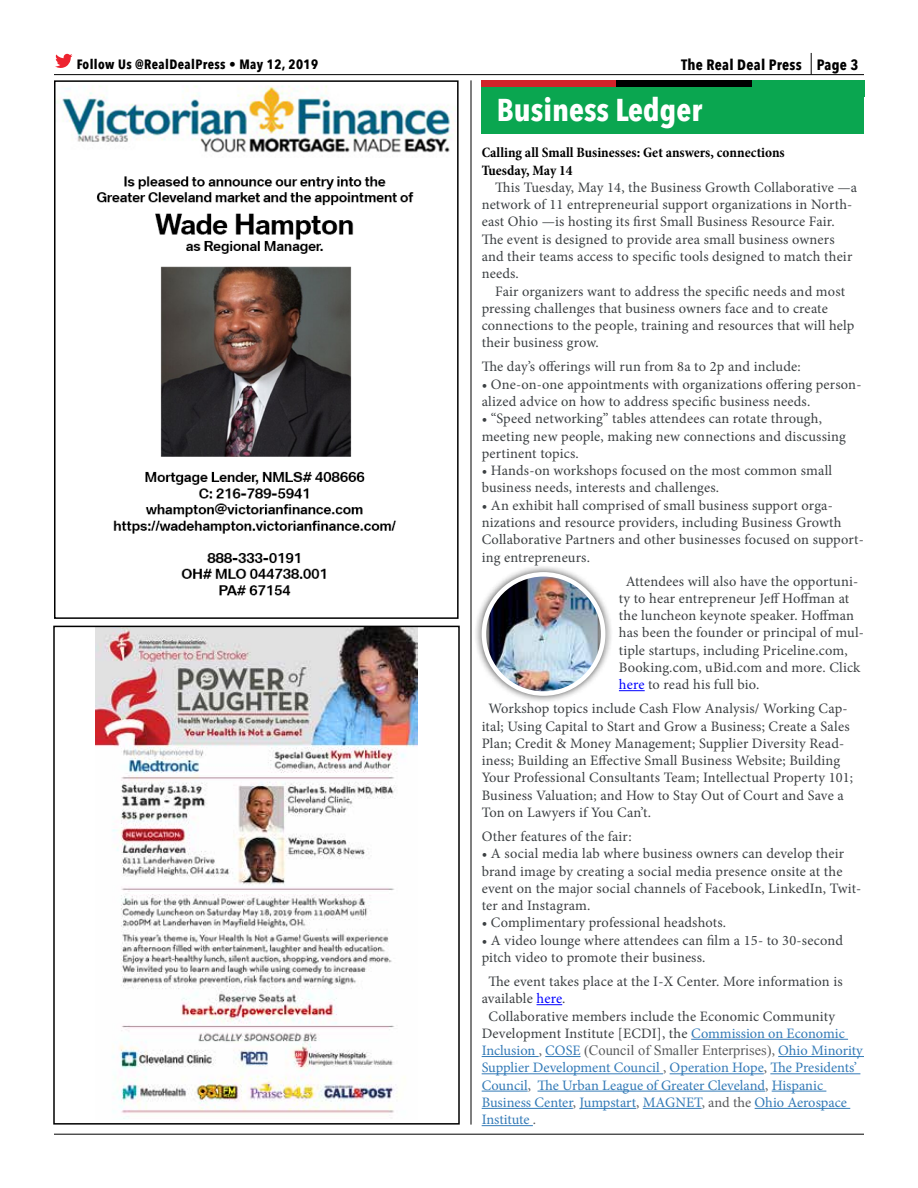
<style>
.page{position:relative;width:918px;height:1188px;background:#fff}
.page>*{position:absolute;margin:0;border:0;box-sizing:border-box;transform-origin:0 0}
.t1{font:700 31.5px "Avenir Next Condensed";color:#fff}
.t2{font:700 15px "Avenir Next Condensed";letter-spacing:.015em;color:#000}
.t3{font:14.4px/17.2px "Minion Pro";letter-spacing:.01em;color:#3c4043}
.t4{font:14.4px/17.2px "Minion Pro";color:#337ab7}
.t5{font:700 condensed 14.4px/17.2px "Minion Pro";color:#000}
.t6{font:14.4px "Times New Roman";color:#5a5b5d}
.t7{font:700 13.5px "Avenir Next Condensed";letter-spacing:.03em;color:#000}
.s1{color:#00f}
.s2{color:#337ab7}
.s3{font-family:"Minion Pro";color:#337ab7}
.s4{font-family:"Minion Pro"}
.s5{color:#5a5b5d}
</style>
<div class="page">
<hr style="left:54px;top:74px;width:810px;height:1px;background:#000">
<hr style="left:54px;top:1134px;width:810px;height:1px;background:#000">
<svg style="left:811px;top:53px;width:1px;height:21px"></svg>
<svg style="left:55px;top:54px;width:17px;height:14px"></svg>
<img style="left:57px;top:85px;width:399px;height:511px">
<div style="left:54px;top:80px;width:405px;height:539px;border:2px solid #000"></div>
<div style="left:482px;top:85px;width:382px;height:49px;background:#0aa650"></div>
<div style="left:482px;top:81px;width:156px;height:6px;background:#d2232a"></div>
<div style="left:616px;top:81px;width:144px;height:6px;background:#000"></div>
<div style="left:752px;top:80px;width:112px;height:17px;background:#0aa650"></div>
<hr style="left:471px;top:80px;width:1px;height:1045px;background:#000">
<svg style="left:619px;top:690px;width:26px;height:1px"></svg>
<svg style="left:537px;top:1004px;width:25px;height:1px"></svg>
<hr style="left:691px;top:1039px;width:157px;height:1px;background:#337ab7">
<hr style="left:482px;top:1056px;width:57px;height:1px;background:#337ab7">
<hr style="left:545px;top:1056px;width:36px;height:1px;background:#337ab7">
<hr style="left:778px;top:1056px;width:86px;height:1px;background:#337ab7">
<hr style="left:482px;top:1073px;width:181px;height:1px;background:#337ab7">
<hr style="left:670px;top:1073px;width:94px;height:1px;background:#337ab7">
<hr style="left:770px;top:1073px;width:90px;height:1px;background:#337ab7">
<hr style="left:482px;top:1091px;width:46px;height:1px;background:#337ab7">
<hr style="left:538px;top:1091px;width:227px;height:1px;background:#337ab7">
<hr style="left:772px;top:1091px;width:54px;height:1px;background:#337ab7">
<hr style="left:482px;top:1108px;width:91px;height:1px;background:#337ab7">
<hr style="left:579px;top:1108px;width:57px;height:1px;background:#337ab7">
<hr style="left:643px;top:1108px;width:59px;height:1px;background:#337ab7">
<hr style="left:755px;top:1108px;width:95px;height:1px;background:#337ab7">
<hr style="left:482px;top:1125px;width:51px;height:1px;background:#337ab7">
<div style="left:473px;top:564px;width:140px;height:140px;background:#000;opacity:.75"></div>
<img style="left:489px;top:574px;width:109px;height:120px">
<div style="left:482px;top:572px;width:123px;height:124px;border:4px solid #fff;border-radius:50%"></div>
<img style="left:95px;top:629px;width:323px;height:490px">
<div style="left:53px;top:626px;width:407px;height:499px;border:2px solid #000"></div>
<p class="t7" style="left:77px;top:56px;width:243px">Follow Us @RealDealPress • May 12, 2019</p>
<p class="t2" style="left:681px;top:55px;width:179px">The Real Deal Press Page 3</p>
<h1 class="t1" style="left:497px;top:91px;width:207px">Business Ledger</h1>
<p class="t5" style="left:482px;top:144px;width:305px">Calling all Small Businesses: Get answers, connections<br>Tuesday, May 14</p>
<p class="t3" style="left:482px;top:179px;width:377px;text-indent:13px">This Tuesday, May 14, the Business Growth Collaborative —a network of 11 entrepreneurial support organizations in North&shy;east Ohio —is hosting its first Small Business Resource Fair.<br>The event is designed to provide area small business owners and their teams access to specific tools designed to match their needs.</p>
<p class="t3" style="left:482px;top:282px;width:374px;text-indent:13px">Fair organizers want to address the specific needs and most pressing challenges that business owners face and to create connections to the people, training and resources that will help their business grow.</p>
<p class="t3" style="left:482px;top:358px;width:321px">The day’s offerings will run from 8a to 2p and include:</p>
<p class="t3" style="left:482px;top:376px;width:381px">• One-on-one appointments with organizations offering person&shy;alized advice on how to address specific business needs.</p>
<p class="t3" style="left:482px;top:410px;width:366px">• “Speed networking” tables attendees can rotate through, meeting new people, making new connections and discussing pertinent topics.</p>
<p class="t3" style="left:482px;top:462px;width:352px">• Hands-on workshops focused on the most common small business needs, interests and challenges.</p>
<p class="t3" style="left:482px;top:497px;width:384px">• An exhibit hall comprised of small business support orga&shy;nizations and resource providers, including Business Growth Collaborative Partners and other businesses focused on support&shy;ing entrepreneurs.</p>
<p class="t3" style="left:619px;top:572px;width:247px;text-indent:7px">Attendees will also have the opportuni&shy;ty to hear entrepreneur Jeff Hoffman at the luncheon keynote speaker. Hoffman has been the founder or principal of mul&shy;tiple startups, including Priceline.com, Booking.com, uBid.com and more. Click <span class="s1">here</span> to read his full bio.</p>
<p class="t3" style="left:482px;top:700px;width:373px;text-indent:7px">Workshop topics include Cash Flow Analysis/ Working Cap&shy;ital; Using Capital to Start and Grow a Business; Create a Sales Plan; Credit &amp; Money Management; Supplier Diversity Read&shy;iness; Building an Effective Small Business Website; Building Your Professional Consultants Team; Intellectual Property 101; Business Valuation; and How to Stay Out of Court and Save a Ton on Lawyers if You Can’t.</p>
<p class="t3" style="left:482px;top:828px;width:152px">Other features of the fair:</p>
<p class="t3" style="left:482px;top:845px;width:381px">• A social media lab where business owners can develop their brand image by creating a social media presence onsite at the event on the major social channels of Facebook, LinkedIn, Twit&shy;ter and Instagram.</p>
<p class="t3" style="left:482px;top:914px;width:246px">• Complimentary professional headshots.</p>
<p class="t3" style="left:482px;top:932px;width:363px">• A video lounge where attendees can film a 15- to 30-second pitch video to promote their business.</p>
<p class="t3" style="left:488px;top:973px;width:356px">The event takes place at the I-X Center. More information is</p>
<p class="t3" style="left:482px;top:990px;width:85px">available <span class="s1">here</span>.</p>
<p class="t3" style="left:488px;top:1007px;width:348px">Collaborative members include the Economic Community</p>
<p class="t3" style="left:482px;top:1025px;width:365px">Development Institute [ECDI], the <span class="s2">Commission on Economic</span></p>
<p class="t6" style="left:482px;top:1041px;width:383px"><span class="s3">Inclusion</span> <span class="s4">,</span> <span class="s3">COSE</span> (Council of Smaller Enterprises)<span class="s4">,</span> <span class="s3">Ohio Minority</span></p>
<p class="t4" style="left:482px;top:1059px;width:377px">Supplier Development Council <span class="s5">,</span> Operation Hope<span class="s5">,</span> The Presidents’ Council<span class="s5">,</span> The Urban League of Greater Cleveland<span class="s5">,</span> Hispanic Business Center<span class="s5">,</span> Jumpstart<span class="s5">,</span> MAGNET<span class="s5">, and the</span> Ohio Aerospace Institute <span class="s5">.</span></p>
</div>
